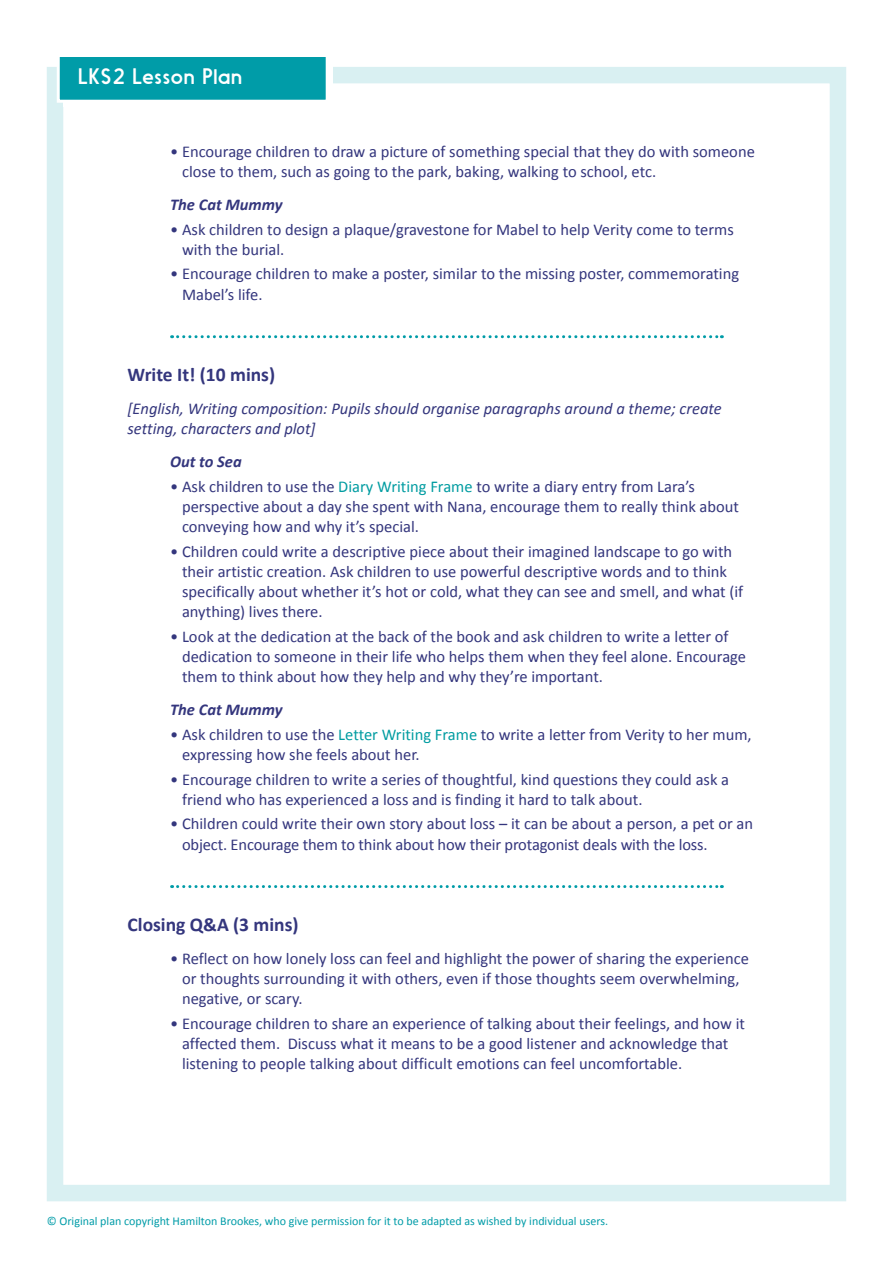
<style>
.page{position:relative;width:893px;height:1263px;background:#fff}
.page>*{position:absolute;margin:0;border:0;box-sizing:border-box;transform-origin:0 0}
.t1{font:21px "Nanami Rounded Book";letter-spacing:.04em;color:#fff}
.t2{font:700 19.5px "Calibri";color:#34367d}
.t3{font:16.5px/20.2px "Calibri";color:#34367d}
.t4{font:italic 16.5px/20.2px "Calibri";color:#34367d}
.t5{font:italic 700 16.5px "Calibri";color:#34367d}
.t6{font:12px "Calibri";color:#009ca8}
.s1{color:#009ca1}
</style>
<div class="page">
<div style="left:47px;top:67px;width:799px;height:1134px;border:16px solid #d9f0f2"></div>
<div style="left:63px;top:61px;width:269px;height:46px;background:#fff"></div>
<div style="left:57px;top:54px;width:272px;height:49px;background:#009ca8;border:3px solid #fff"></div>
<svg style="left:172px;top:335px;width:550px;height:3px"></svg>
<svg style="left:172px;top:885px;width:550px;height:3px"></svg>
<p class="t1" style="left:78px;top:64px;width:166px">LKS2 Lesson Plan</p>
<p class="t3" style="left:182px;top:141px;width:574px;text-indent:-12px">• Encourage children to draw a picture of something special that they do with someone close to them, such as going to the park, baking, walking to school, etc.</p>
<p class="t5" style="left:170px;top:194px;width:114px">The Cat Mummy</p>
<p class="t3" style="left:182px;top:219px;width:553px;text-indent:-12px">• Ask children to design a plaque/gravestone for Mabel to help Verity come to terms with the burial.</p>
<p class="t3" style="left:182px;top:263px;width:559px;text-indent:-12px">• Encourage children to make a poster, similar to the missing poster, commemorating<br>Mabel’s life.</p>
<p class="t2" style="left:128px;top:362px;width:149px">Write It! (10 mins)</p>
<p class="t4" style="left:128px;top:397px;width:596px">[English, Writing composition: Pupils should organise paragraphs around a theme; create setting, characters and plot]</p>
<p class="t5" style="left:170px;top:451px;width:73px">Out to Sea</p>
<p class="t3" style="left:182px;top:475px;width:558px;text-indent:-12px">• Ask children to use the <span class="s1">Diary Writing Frame</span> to write a diary entry from Lara’s perspective about a day she spent with Nana, encourage them to really think about conveying how and why it’s special.</p>
<p class="t3" style="left:182px;top:540px;width:563px;text-indent:-12px">• Children could write a descriptive piece about their imagined landscape to go with their artistic creation. Ask children to use powerful descriptive words and to think specifically about whether it’s hot or cold, what they can see and smell, and what (if anything) lives there.</p>
<p class="t3" style="left:182px;top:626px;width:566px;text-indent:-12px">• Look at the dedication at the back of the book and ask children to write a letter of dedication to someone in their life who helps them when they feel alone. Encourage them to think about how they help and why they’re important.</p>
<p class="t5" style="left:170px;top:699px;width:114px">The Cat Mummy</p>
<p class="t3" style="left:182px;top:724px;width:571px;text-indent:-12px">• Ask children to use the <span class="s1">Letter Writing Frame</span> to write a letter from Verity to her mum, expressing how she feels about her.</p>
<p class="t3" style="left:182px;top:768px;width:549px;text-indent:-12px">• Encourage children to write a series of thoughtful, kind questions they could ask a friend who has experienced a loss and is finding it hard to talk about.</p>
<p class="t3" style="left:182px;top:813px;width:572px;text-indent:-12px">• Children could write their own story about loss – it can be about a person, a pet or an object. Encourage them to think about how their protagonist deals with the loss.</p>
<p class="t2" style="left:128px;top:912px;width:173px">Closing Q&amp;A (3 mins)</p>
<p class="t3" style="left:182px;top:947px;width:568px;text-indent:-12px">• Reflect on how lonely loss can feel and highlight the power of sharing the experience or thoughts surrounding it with others, even if those thoughts seem overwhelming, negative, or scary.</p>
<p class="t3" style="left:182px;top:1012px;width:565px;text-indent:-12px">• Encourage children to share an experience of talking about their feelings, and how it affected them. Discuss what it means to be a good listener and acknowledge that listening to people talking about difficult emotions can feel uncomfortable.</p>
<p class="t6" style="left:47px;top:1213px;width:563px">© Original plan copyright Hamilton Brookes, who give permission for it to be adapted as wished by individual users.</p>
</div>
